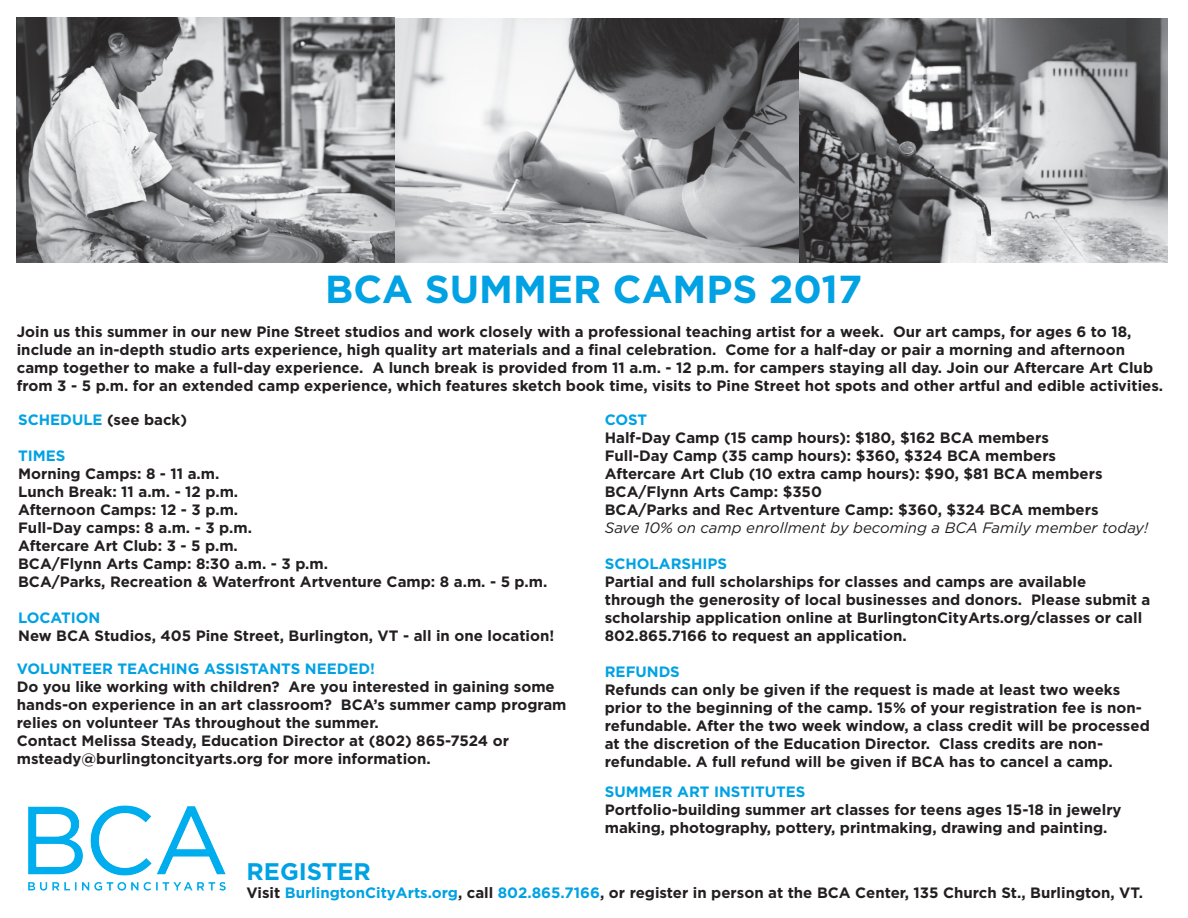
<style>
.page{position:relative;width:1188px;height:918px;background:#fff}
.page>*{position:absolute;margin:0;border:0;box-sizing:border-box;transform-origin:0 0}
.t1{font:700 39px "Gotham";color:#00a2e3}
.t2{font:700 24px "Gotham";color:#00a2e3}
.t3{font:700 15px/18px "Gotham";color:#231f20}
.t4{font:700 15px "Gotham";color:#00a2e3}
.t5{font:italic 15px "Gotham";color:#231f20}
.s1{color:#00a2e3}
</style>
<div class="page">
<img style="left:395px;top:18px;width:404px;height:245px">
<img style="left:17px;top:17px;width:378px;height:246px">
<img style="left:799px;top:18px;width:369px;height:245px">
<img style="left:28px;top:805px;width:198px;height:86px">
<p class="t1" style="left:325px;top:267px;width:538px">BCA SUMMER CAMPS 2017</p>
<p class="t3" style="left:17px;top:322px;width:1148px">Join us this summer in our new Pine Street studios and work closely with a professional teaching artist for a week. Our art camps, for ages 6 to 18, include an in-depth studio arts experience, high quality art materials and a final celebration. Come for a half-day or pair a morning and afternoon camp together to make a full-day experience. A lunch break is provided from 11 a.m. - 12 p.m. for campers staying all day. Join our Aftercare Art Club from 3 - 5 p.m. for an extended camp experience, which features sketch book time, visits to Pine Street hot spots and other artful and edible activities.</p>
<p class="t3" style="left:18px;top:410px;width:171px"><span class="s1">SCHEDULE</span> (see back)</p>
<p class="t4" style="left:18px;top:447px;width:49px">TIMES</p>
<p class="t3" style="left:18px;top:464px;width:203px">Morning Camps: 8 - 11 a.m.</p>
<p class="t3" style="left:18px;top:482px;width:222px">Lunch Break: 11 a.m. - 12 p.m.</p>
<p class="t3" style="left:18px;top:500px;width:222px">Afternoon Camps: 12 - 3 p.m.</p>
<p class="t3" style="left:18px;top:518px;width:235px">Full-Day camps: 8 a.m. - 3 p.m.</p>
<p class="t3" style="left:18px;top:536px;width:221px">Aftercare Art Club: 3 - 5 p.m.</p>
<p class="t3" style="left:18px;top:554px;width:312px">BCA/Flynn Arts Camp: 8:30 a.m. - 3 p.m.</p>
<p class="t3" style="left:18px;top:572px;width:531px">BCA/Parks, Recreation &amp; Waterfront Artventure Camp: 8 a.m. - 5 p.m.</p>
<p class="t4" style="left:18px;top:609px;width:84px">LOCATION</p>
<p class="t3" style="left:18px;top:626px;width:538px">New BCA Studios, 405 Pine Street, Burlington, VT - all in one location!</p>
<p class="t4" style="left:605px;top:411px;width:44px">COST</p>
<p class="t3" style="left:605px;top:428px;width:446px">Half-Day Camp (15 camp hours): $180, $162 BCA members</p>
<p class="t3" style="left:605px;top:446px;width:453px">Full-Day Camp (35 camp hours): $360, $324 BCA members</p>
<p class="t3" style="left:605px;top:464px;width:499px">Aftercare Art Club (10 extra camp hours): $90, $81 BCA members</p>
<p class="t3" style="left:605px;top:482px;width:219px">BCA/Flynn Arts Camp: $350</p>
<p class="t3" style="left:605px;top:500px;width:495px">BCA/Parks and Rec Artventure Camp: $360, $324 BCA members</p>
<p class="t5" style="left:605px;top:519px;width:545px">Save 10% on camp enrollment by becoming a BCA Family member today!</p>
<p class="t4" style="left:605px;top:555px;width:124px">SCHOLARSHIPS</p>
<p class="t3" style="left:605px;top:572px;width:547px">Partial and full scholarships for classes and camps are available<br>through the generosity of local businesses and donors. Please submit a scholarship application online at BurlingtonCityArts.org/classes or call 802.865.7166 to request an application.</p>
<p class="t4" style="left:605px;top:663px;width:77px">REFUNDS</p>
<p class="t3" style="left:605px;top:680px;width:547px">Refunds can only be given if the request is made at least two weeks prior to the beginning of the camp. 15% of your registration fee is non&shy;refundable. After the two week window, a class credit will be processed at the discretion of the Education Director. Class credits are non&shy;refundable. A full refund will be given if BCA has to cancel a camp.</p>
<p class="t4" style="left:17px;top:660px;width:360px">VOLUNTEER TEACHING ASSISTANTS NEEDED!</p>
<p class="t3" style="left:17px;top:677px;width:551px">Do you like working with children? Are you interested in gaining some hands-on experience in an art classroom? BCA’s summer camp program relies on volunteer TAs throughout the summer.</p>
<p class="t3" style="left:17px;top:731px;width:494px">Contact Melissa Steady, Education Director at (802) 865-7524 or msteady@burlingtoncityarts.org for more information.</p>
<p class="t4" style="left:605px;top:783px;width:202px">SUMMER ART INSTITUTES</p>
<p class="t3" style="left:605px;top:800px;width:518px">Portfolio-building summer art classes for teens ages 15-18 in jewelry making, photography, pottery, printmaking, drawing and painting.</p>
<p class="t2" style="left:247px;top:858px;width:126px">REGISTER</p>
<p class="t3" style="left:247px;top:884px;width:898px">Visit <span class="s1">BurlingtonCityArts.org</span>, call <span class="s1">802.865.7166</span>, or register in person at the BCA Center, 135 Church St., Burlington, VT.</p>
</div>
